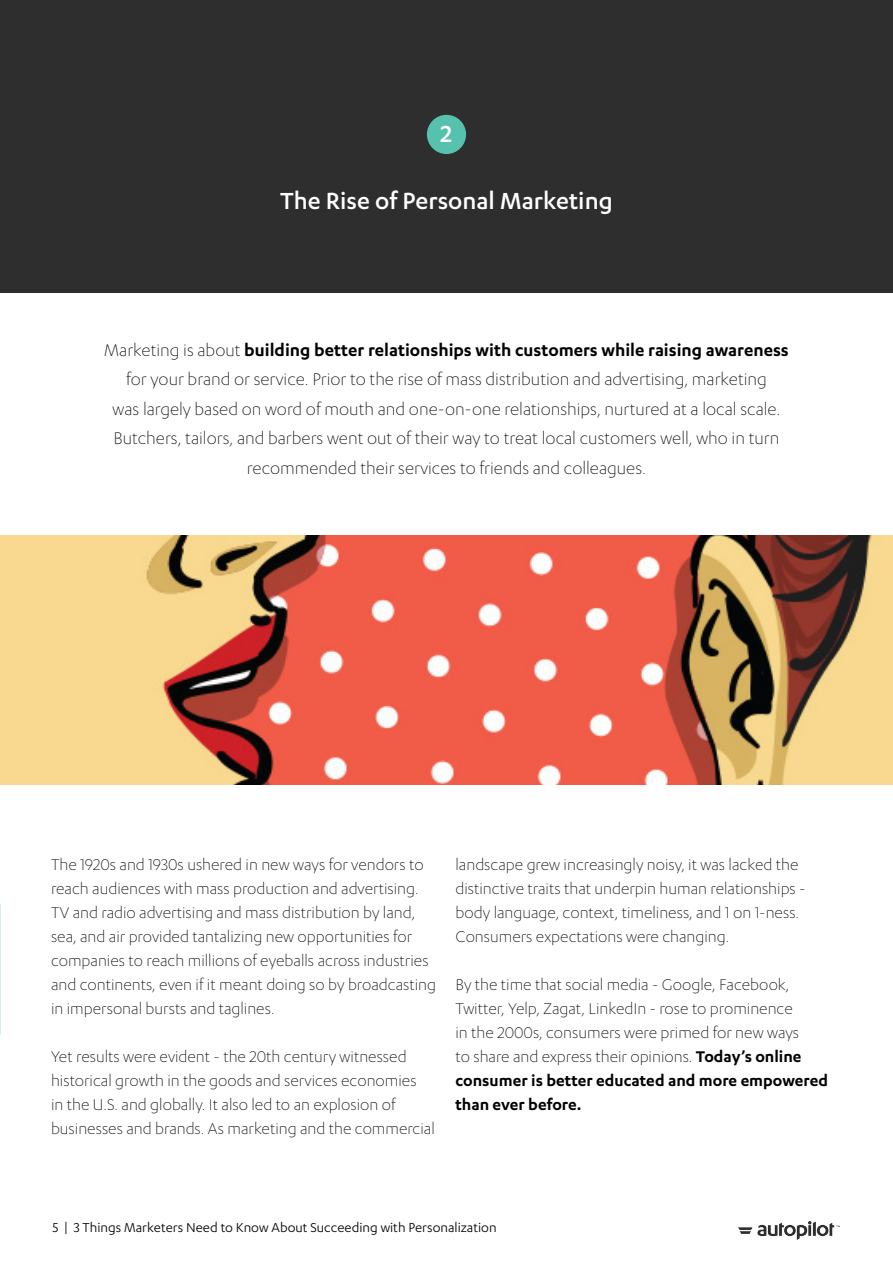
<style>
.page{position:relative;width:893px;height:1263px;background:#fff}
.page>*{position:absolute;margin:0;border:0;box-sizing:border-box;transform-origin:0 0}
.t1{font:500 27px "Karbon";color:#fff}
.t2{font:300 19.5px/29.4px "Karbon";color:#000;text-align:center}
.t3{font:300 18px/24px "Karbon";color:#000}
.t4{font:15px "Karbon";color:#000}
.s1{font-weight:600}
</style>
<div class="page">
<img style="left:738px;top:1221px;width:101px;height:18px">
<div style="left:0;top:0;width:893px;height:292px;background:#2e2e2e"></div>
<img style="left:1px;top:535px;width:892px;height:250px">
<div style="left:427px;top:115px;width:39px;height:39px;background:#56c1ad;border-radius:50%"></div>
<h1 class="t1" style="left:440px;top:118px;width:13px">2</h1>
<h1 class="t1" style="left:280px;top:185px;width:334px">The Rise of Personal Marketing</h1>
<p class="t2" style="left:104px;top:335px;width:686px">Marketing is about <span class="s1">building better relationships with customers while raising awareness </span>for your brand or service. Prior to the rise of mass distribution and advertising, marketing<br>was largely based on word of mouth and one-on-one relationships, nurtured at a local scale.<br>Butchers, tailors, and barbers went out of their way to treat local customers well, who in turn recommended their services to friends and colleagues.</p>
<p class="t3" style="left:51px;top:852px;width:386px">The 1920s and 1930s ushered in new ways for vendors to reach audiences with mass production and advertising.<br>TV and radio advertising and mass distribution by land, sea, and air provided tantalizing new opportunities for companies to reach millions of eyeballs across industries and continents, even if it meant doing so by broadcasting in impersonal bursts and taglines.</p>
<p class="t3" style="left:51px;top:1044px;width:385px">Yet results were evident - the 20th century witnessed historical growth in the goods and services economies<br>in the U.S. and globally. It also led to an explosion of businesses and brands. As marketing and the commercial</p>
<p class="t3" style="left:455px;top:852px;width:352px">landscape grew increasingly noisy, it was lacked the distinctive traits that underpin human relationships - body language, context, timeliness, and 1 on 1-ness.<br>Consumers expectations were changing.</p>
<p class="t3" style="left:455px;top:972px;width:374px">By the time that social media - Google, Facebook, Twitter, Yelp, Zagat, LinkedIn - rose to prominence<br>in the 2000s, consumers were primed for new ways<br>to share and express their opinions. <span class="s1">Today’s online consumer is better educated and more empowered than ever before.</span></p>
<p class="t4" style="left:53px;top:1219px;width:446px">5 | 3 Things Marketers Need to Know About Succeeding with Personalization</p>
</div>
